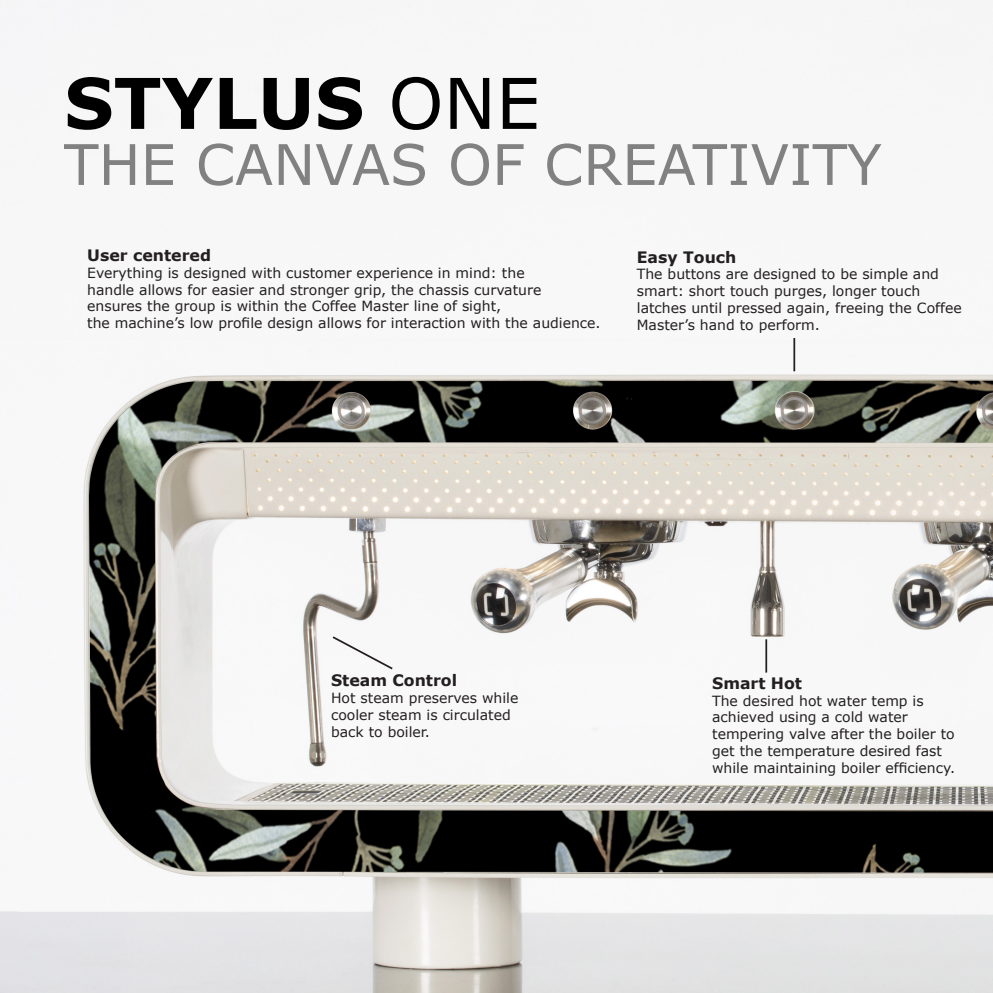
<style>
.page{position:relative;width:993px;height:993px;background:#fff}
.page>*{position:absolute;margin:0;border:0;box-sizing:border-box;transform-origin:0 0}
.t1{font:700 70px "Verdana";color:#000}
.t2{font:56px "Verdana";color:#828181}
.t3{font:700 15.75px "Verdana";color:#231f20}
.t4{font:14px/16.8px "Verdana";color:#231f20}
.s1{font-weight:400}
</style>
<div class="page">
<img style="left:0;top:0;width:992px;height:992px">
<hr style="left:765px;top:639px;width:1px;height:33px;background:#231f20">
<svg style="left:330px;top:634px;width:64px;height:36px"></svg>
<hr style="left:793px;top:338px;width:1px;height:33px;background:#231f20">
<p class="t1" style="left:64px;top:58px;width:477px">STYLUS <span class="s1">ONE</span></p>
<p class="t2" style="left:64px;top:129px;width:818px">THE CANVAS OF CREATIVITY</p>
<p class="t3" style="left:87px;top:245px;width:125px">User centered</p>
<p class="t4" style="left:87px;top:264px;width:439px">Everything is designed with customer experience in mind: the</p>
<p class="t4" style="left:87px;top:281px;width:455px">handle allows for easier and stronger grip, the chassis curvature</p>
<p class="t4" style="left:87px;top:298px;width:415px">ensures the group is within the Coffee Master line of sight,</p>
<p class="t4" style="left:87px;top:315px;width:515px">the machine’s low profile design allows for interaction with the audience.</p>
<p class="t3" style="left:636px;top:246px;width:101px">Easy Touch</p>
<p class="t4" style="left:636px;top:266px;width:303px">The buttons are designed to be simple and smart: short touch purges, longer touch</p>
<p class="t4" style="left:636px;top:300px;width:326px">latches until pressed again, freeing the Coffee<br>Master’s hand to perform.</p>
<p class="t3" style="left:331px;top:670px;width:128px">Steam Control</p>
<p class="t4" style="left:331px;top:689px;width:189px">Hot steam preserves while cooler steam is circulated back to boiler.</p>
<p class="t3" style="left:712px;top:672px;width:91px">Smart Hot</p>
<p class="t4" style="left:712px;top:692px;width:213px">The desired hot water temp is achieved using a cold water</p>
<p class="t4" style="left:712px;top:725px;width:244px">tempering valve after the boiler to get the temperature desired fast while maintaining boiler efficiency.</p>
</div>
